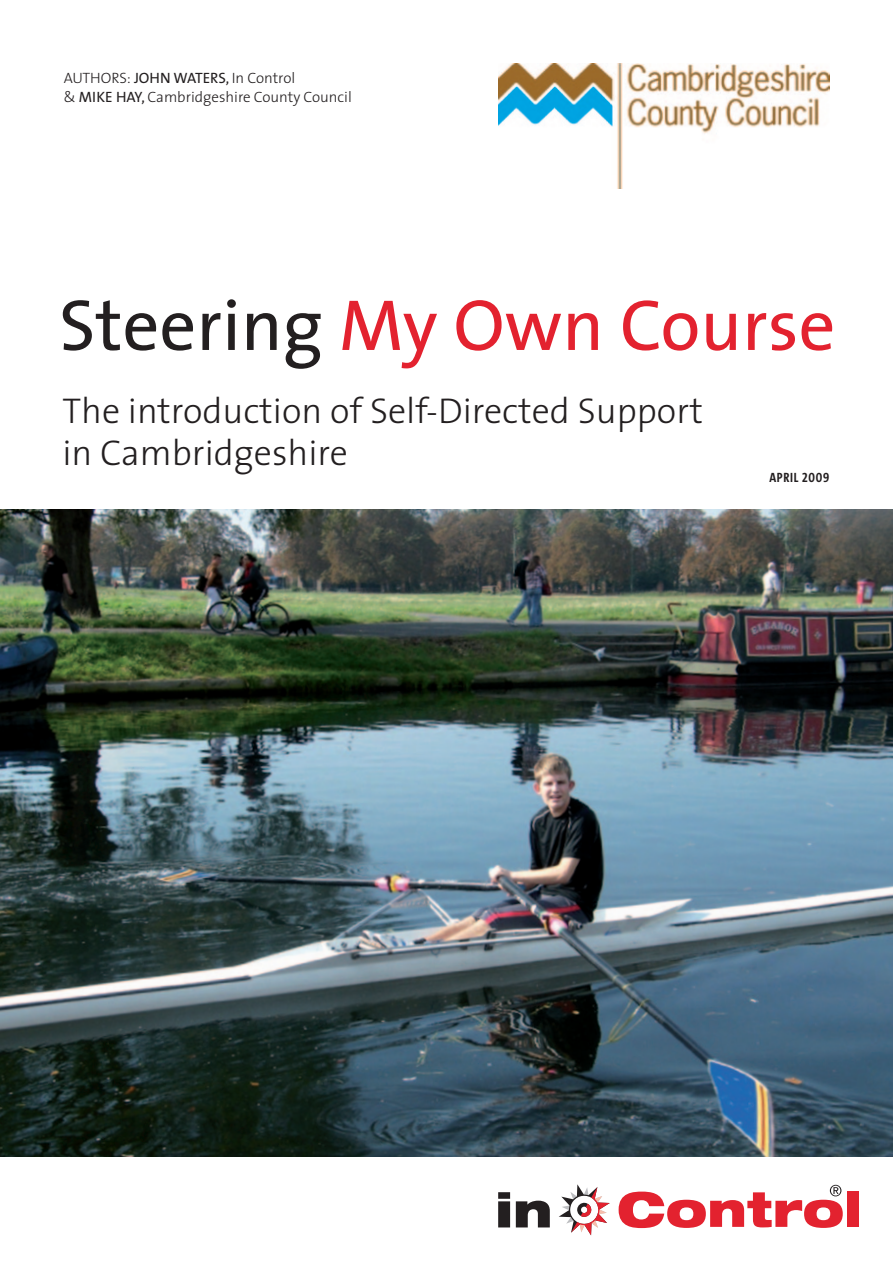
<style>
.page{position:relative;width:893px;height:1263px;background:#fff}
.page>*{position:absolute;margin:0;border:0;box-sizing:border-box;transform-origin:0 0}
.t1{font:72.75px "The Sans";color:#e3222f}
.t2{font:300 36px/42px "The Sans";color:#231f20}
.t3{font:300 15px/19.5px "The Sans";color:#231f20}
.t4{font:700 13.5px "The Sans Cd LF7";letter-spacing:.05em;color:#231f20}
.s1{font-weight:400}
.s2{color:#231f20}
</style>
<div class="page">
<img style="left:0;top:509px;width:893px;height:648px">
<svg style="left:498px;top:1192px;width:12px;height:35px"></svg>
<svg style="left:516px;top:1201px;width:34px;height:26px"></svg>
<div style="left:847px;top:1191px;width:12px;height:36px;background:#e3222f"></div>
<svg style="left:559px;top:1184px;width:51px;height:51px"></svg>
<svg style="left:619px;top:1185px;width:224px;height:43px"></svg>
<img style="left:498px;top:64px;width:331px;height:124px">
<p class="t3" style="left:64px;top:67px;width:290px">AUTHORS: <span class="s1">john waters,</span> in Control<br>&amp; <span class="s1">mike hay,</span> cambridgeshire County Council</p>
<h1 class="t1" style="left:59px;top:265px;width:778px"><span class="s2">Steering</span> My Own Course</h1>
<h2 class="t2" style="left:62px;top:388px;width:642px">The introduction of Self-Directed Support in Cambridgeshire</h2>
<p class="t4" style="left:769px;top:471px;width:61px">APRIL 2009</p>
</div>
